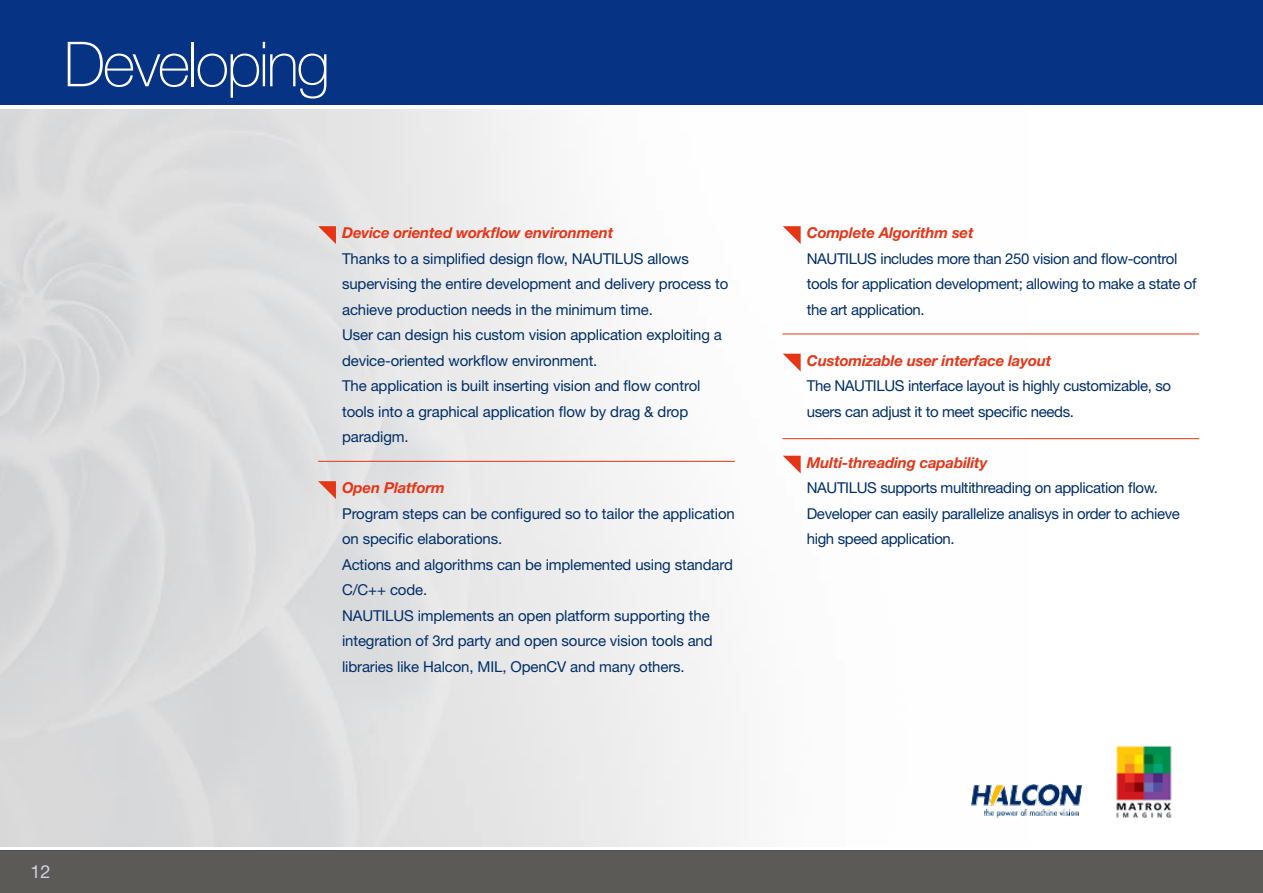
<style>
.page{position:relative;width:1263px;height:893px;background:#fff}
.page>*{position:absolute;margin:0;border:0;box-sizing:border-box;transform-origin:0 0}
.t1{font:100 62.25px "Helvetica Neue LT Std";letter-spacing:-.04em;color:#fff}
.t2{font:18px "Helvetica Neue LT Std";color:#d3d0e5}
.t3{font:15px/25.5px "Helvetica Neue LT Std";letter-spacing:-.01em;color:#002e67}
.t4{font:italic 700 15px "Helvetica Neue LT Std";letter-spacing:-.01em;color:#e53517}
</style>
<div class="page">
<div style="left:0;top:0;width:1263px;height:105px;background:#063384"></div>
<div style="left:0;top:850px;width:1263px;height:43px;background:#5c5a56"></div>
<svg style="left:318px;top:226px;width:18px;height:18px"></svg>
<svg style="left:318px;top:481px;width:18px;height:18px"></svg>
<svg style="left:783px;top:226px;width:18px;height:18px"></svg>
<svg style="left:783px;top:354px;width:18px;height:18px"></svg>
<svg style="left:783px;top:456px;width:18px;height:18px"></svg>
<hr style="left:318px;top:461px;width:417px;height:1px;background:#e53517">
<hr style="left:782px;top:438px;width:417px;height:1px;background:#e53517">
<hr style="left:782px;top:334px;width:417px;height:1px;background:#e53517">
<img style="left:971px;top:785px;width:110px;height:32px">
<img style="left:1116px;top:745px;width:56px;height:73px">
<h1 class="t1" style="left:64px;top:29px;width:268px">Developing</h1>
<p class="t4" style="left:342px;top:223px;width:273px">Device oriented workflow environment</p>
<p class="t3" style="left:342px;top:245px;width:388px">Thanks to a simplified design flow, NAUTILUS allows supervising the entire development and delivery process to achieve production needs in the minimum time.<br>User can design his custom vision application exploiting a device-oriented workflow environment.<br>The application is built inserting vision and flow control tools into a graphical application flow by drag &amp; drop paradigm.</p>
<p class="t4" style="left:342px;top:478px;width:104px">Open Platform</p>
<p class="t3" style="left:342px;top:500px;width:394px">Program steps can be configured so to tailor the application on specific elaborations.<br>Actions and algorithms can be implemented using standard C/C++ code.<br>NAUTILUS implements an open platform supporting the integration of 3rd party and open source vision tools and libraries like Halcon, MIL, OpenCV and many others.</p>
<p class="t4" style="left:807px;top:223px;width:168px">Complete Algorithm set</p>
<p class="t3" style="left:807px;top:245px;width:391px">NAUTILUS includes more than 250 vision and flow-control tools for application development; allowing to make a state of the art application.</p>
<p class="t4" style="left:807px;top:351px;width:246px">Customizable user interface layout</p>
<p class="t3" style="left:807px;top:373px;width:366px">The NAUTILUS interface layout is highly customizable, so users can adjust it to meet specific needs.</p>
<p class="t4" style="left:807px;top:453px;width:182px">Multi-threading capability</p>
<p class="t3" style="left:807px;top:475px;width:375px">NAUTILUS supports multithreading on application flow.<br>Developer can easily parallelize analisys in order to achieve high speed application.</p>
<p class="t2" style="left:30px;top:861px;width:22px">12</p>
</div>
